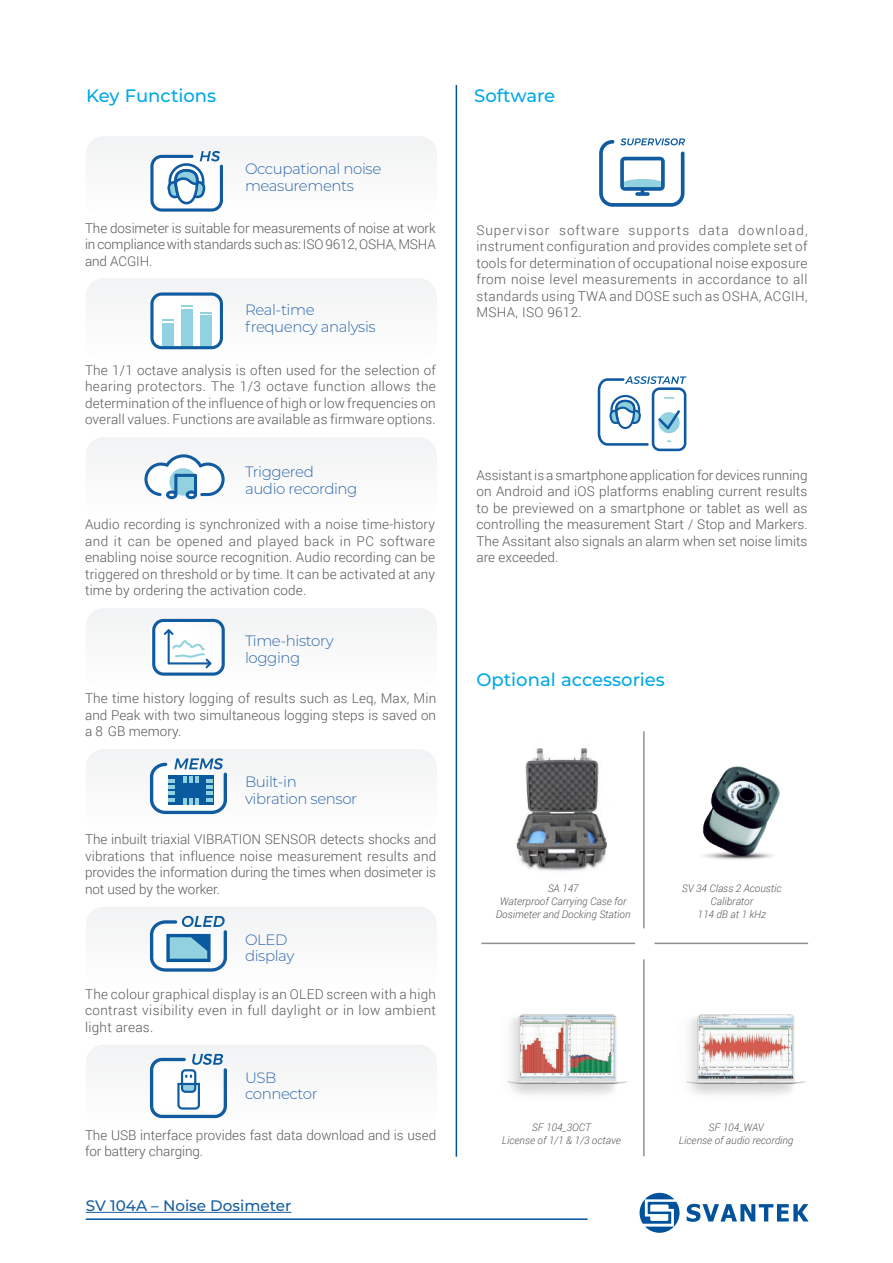
<style>
.page{position:relative;width:893px;height:1263px;background:#fff}
.page>*{position:absolute;margin:0;border:0;box-sizing:border-box;transform-origin:0 0}
.t1{font:500 18px "Montserrat";color:#00a8e7}
.t2{font:500 15.15px "Montserrat";color:#175d9e}
.t3{font:300 15px/16.5px "Montserrat";letter-spacing:-.025em;color:#2f68aa}
.t4{font:300 13.5px/16.5px "Roboto";color:#57585a;text-align:justify}
.t5{font:italic 300 10.5px/12.6px "Roboto";color:#57585a;text-align:center}
</style>
<div class="page">
<hr style="left:456px;top:85px;width:1px;height:1072px;background:#01529b">
<svg style="left:598px;top:376px;width:88px;height:75px"></svg>
<img style="left:686px;top:1014px;width:119px;height:81px">
<img style="left:507px;top:1014px;width:120px;height:81px">
<img style="left:516px;top:748px;width:91px;height:123px">
<img style="left:702px;top:766px;width:78px;height:94px">
<hr style="left:481px;top:943px;width:154px;height:1px;background:#231f20">
<hr style="left:654px;top:943px;width:154px;height:1px;background:#231f20">
<hr style="left:643px;top:731px;width:2px;height:197px;background:#231f20">
<hr style="left:643px;top:959px;width:2px;height:197px;background:#231f20">
<svg style="left:599px;top:138px;width:86px;height:69px"></svg>
<div style="left:86px;top:437px;width:351px;height:82px;background:#f2f3f4;border-radius:18px"></div>
<svg style="left:144px;top:454px;width:81px;height:46px"></svg>
<div style="left:86px;top:608px;width:351px;height:82px;background:#f2f3f4;border-radius:18px"></div>
<svg style="left:152px;top:619px;width:73px;height:57px"></svg>
<div style="left:86px;top:749px;width:351px;height:82px;background:#f2f3f4;border-radius:18px"></div>
<svg style="left:150px;top:762px;width:71px;height:54px"></svg>
<svg style="left:150px;top:758px;width:77px;height:56px"></svg>
<div style="left:86px;top:907px;width:351px;height:82px;background:#f2f3f4;border-radius:18px"></div>
<svg style="left:150px;top:916px;width:77px;height:56px"></svg>
<div style="left:86px;top:1044px;width:351px;height:82px;background:#f2f3f4;border-radius:18px"></div>
<svg style="left:150px;top:1054px;width:77px;height:64px"></svg>
<div style="left:86px;top:278px;width:351px;height:82px;background:#f2f3f4;border-radius:18px"></div>
<svg style="left:150px;top:292px;width:73px;height:57px"></svg>
<div style="left:86px;top:136px;width:351px;height:82px;background:#f2f3f4;border-radius:18px"></div>
<svg style="left:150px;top:151px;width:73px;height:61px"></svg>
<svg style="left:640px;top:1193px;width:39px;height:40px"></svg>
<svg style="left:687px;top:1204px;width:122px;height:18px"></svg>
<hr style="left:86px;top:1212px;width:205px;height:1px;background:#175d9e">
<hr style="left:86px;top:1218px;width:501px;height:2px;background:#01529b">
<h1 class="t1" style="left:86px;top:89px;width:131px">Key Functions</h1>
<h1 class="t1" style="left:474px;top:89px;width:83px">Software</h1>
<p class="t3" style="left:245px;top:162px;width:138px">Occupational noise measurements</p>
<p class="t4" style="left:85px;top:220px;width:352px">The dosimeter is suitable for measurements of noise at work in compliance with standards such as: ISO 9612, OSHA, MSHA and ACGIH.</p>
<p class="t3" style="left:245px;top:303px;width:132px">Real-time frequency analysis</p>
<p class="t4" style="left:85px;top:361px;width:352px">The 1/1 octave analysis is often used for the selection of hearing protectors. The 1/3 octave function allows the determination of the influence of high or low frequencies on overall values. Functions are available as firmware options.</p>
<p class="t3" style="left:245px;top:465px;width:114px">Triggered audio recording</p>
<p class="t4" style="left:85px;top:516px;width:352px">Audio recording is synchronized with a noise time-history and it can be opened and played back in PC software enabling noise source recognition. Audio recording can be triggered on threshold or by time. It can be activated at any time by ordering the activation code.</p>
<p class="t3" style="left:245px;top:634px;width:90px">Time-history logging</p>
<p class="t4" style="left:85px;top:691px;width:353px">The time history logging of results such as Leq, Max, Min and Peak with two simultaneous logging steps is saved on a 8 GB memory.</p>
<p class="t3" style="left:245px;top:775px;width:114px">Built-in vibration sensor</p>
<p class="t4" style="left:85px;top:831px;width:353px">The inbuilt triaxial VIBRATION SENSOR detects shocks and vibrations that influence noise measurement results and provides the information during the times when dosimeter is not used by the worker.</p>
<p class="t3" style="left:245px;top:932px;width:51px">OLED display</p>
<p class="t4" style="left:85px;top:985px;width:353px">The colour graphical display is an OLED screen with a high contrast visibility even in full daylight or in low ambient light areas.</p>
<p class="t3" style="left:245px;top:1070px;width:74px">USB connector</p>
<p class="t4" style="left:85px;top:1126px;width:353px">The USB interface provides fast data download and is used for battery charging.</p>
<p class="t2" style="left:86px;top:1199px;width:207px">SV 104A – Noise Dosimeter</p>
<p class="t4" style="left:476px;top:223px;width:333px">Supervisor software supports data download, instrument configuration and provides complete set of tools for determination of occupational noise exposure from noise level measurements in accordance to all standards using TWA and DOSE such as OSHA, ACGIH, MSHA, ISO 9612.</p>
<p class="t4" style="left:476px;top:466px;width:333px">Assistant is a smartphone application for devices running on Android and iOS platforms enabling current results to be previewed on a smartphone or tablet as well as controlling the measurement Start / Stop and Markers.<br>The Assitant also signals an alarm when set noise limits are exceeded.</p>
<h1 class="t1" style="left:476px;top:672px;width:190px">Optional accessories</h1>
<p class="t5" style="left:496px;top:882px;width:136px">SA 147<br>Waterproof Carrying Case for<br>Dosimeter and Docking Station</p>
<p class="t5" style="left:682px;top:882px;width:101px">SV 34 Class 2 Acoustic<br>Calibrator<br>114 dB at 1 kHz</p>
<p class="t5" style="left:502px;top:1121px;width:121px">SF 104_3OCT<br>License of 1/1 &amp; 1/3 octave</p>
<p class="t5" style="left:679px;top:1121px;width:116px">SF 104_WAV<br>License of audio recording</p>
</div>
